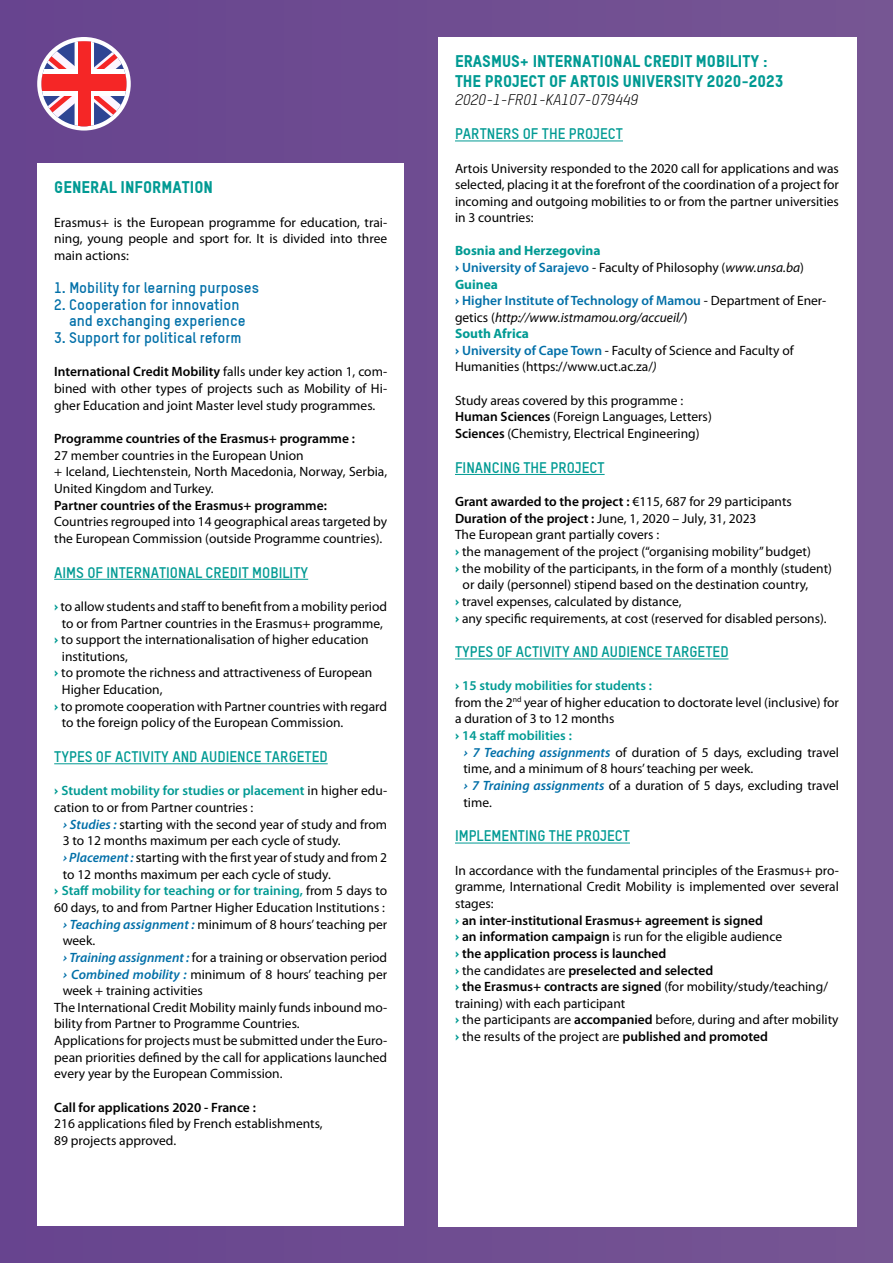
<style>
.page{position:relative;width:893px;height:1263px;background:#6e4c91}
.page>*{position:absolute;margin:0;border:0;box-sizing:border-box;transform-origin:0 0}
.t1{font:16.5px/19.8px "TSTAR Headline";color:#009a93}
.t2{font:700 15px "TSTAR";color:#009a93}
.t3{font:700 15px/16.6px "TSTAR";color:#006fa8}
.t4{font:italic 15px "TSTAR";color:#000}
.t5{font:13.5px/16.6px "Myriad Pro";color:#000}
.t6{font:600 13.5px "Myriad Pro";color:#000}
.t7{font:600 13.5px "Myriad Pro";color:#009a93}
.s1{font-weight:600}
.s2{font-family:"TSTAR Headline";color:#009a93}
.s3{font-weight:600;color:#009a93}
.s4{font-family:"TSTAR";font-weight:700;font-style:italic;color:#006fa8}
.s5{font-weight:600;font-style:italic;color:#006fa8}
.s6{font-family:"TSTAR Headline";font-weight:400}
.s7{font-weight:400;color:#000}
.s8{font-weight:700;color:#009a93}
.s9{font-family:"TSTAR Headline";color:#006fa8}
.s10{font-weight:600;color:#006fa8}
.s11{font-style:italic}
.s12{font-weight:400}
</style>
<div class="page">
<div style="left:37px;top:163px;width:367px;height:1063px;background:#fff"></div>
<hr style="left:54px;top:579px;width:254px;height:1px;background:#009a93">
<hr style="left:54px;top:763px;width:274px;height:1px;background:#009a93">
<svg style="left:37px;top:37px;width:94px;height:94px"></svg>
<svg style="left:41px;top:41px;width:85px;height:85px;background:#c289a2"></svg>
<div style="left:78px;top:41px;width:13px;height:85px;background:#f52626"></div>
<div style="left:438px;top:37px;width:418px;height:1189px;background:#fff"></div>
<hr style="left:455px;top:141px;width:168px;height:1px;background:#009a93">
<hr style="left:455px;top:474px;width:150px;height:1px;background:#009a93">
<hr style="left:455px;top:659px;width:273px;height:1px;background:#009a93">
<hr style="left:455px;top:843px;width:175px;height:1px;background:#009a93">
<p class="t1" style="left:54px;top:177px;width:160px">GENERAL INFORMATION</p>
<p class="t5" style="left:54px;top:213px;width:334px;text-align:justify">Erasmus+ is the European programme for education, trai&shy;ning, young people and sport for. It is divided into three main actions:</p>
<p class="t3" style="left:54px;top:279px;width:206px">1. Mobility for learning purposes</p>
<p class="t3" style="left:69px;top:296px;width:178px;text-indent:-15px">2. Cooperation for innovation and exchanging experience</p>
<p class="t3" style="left:54px;top:329px;width:189px">3. Support for political reform</p>
<p class="t5" style="left:54px;top:363px;width:334px;text-align:justify"><span class="s1">International Credit Mobility</span> falls under key action 1, com&shy;bined with other types of projects such as Mobility of Hi&shy;gher Education and joint Master level study programmes.</p>
<p class="t6" style="left:54px;top:430px;width:302px">Programme countries of the Erasmus+ programme :</p>
<p class="t5" style="left:54px;top:447px;width:334px">27 member countries in the European Union<br>+ Iceland, Liechtenstein, North Macedonia, Norway, Serbia,<br>United Kingdom and Turkey.</p>
<p class="t6" style="left:54px;top:496px;width:274px">Partner countries of the Erasmus+ programme:</p>
<p class="t5" style="left:54px;top:513px;width:334px">Countries regrouped into 14 geographical areas targeted by the European Commission (outside Programme countries).</p>
<p class="t2" style="left:54px;top:563px;width:256px">AIMS OF INTERNATIONAL CREDIT MOBILITY</p>
<p class="t5" style="left:54px;top:598px;width:334px"><span class="s2">›</span> to allow students and staff to benefit from a mobility period</p>
<p class="t5" style="left:62px;top:614px;width:322px">to or from Partner countries in the Erasmus+ programme,</p>
<p class="t5" style="left:54px;top:631px;width:316px"><span class="s2">›</span> to support the internationalisation of higher education</p>
<p class="t5" style="left:62px;top:648px;width:68px">institutions,</p>
<p class="t5" style="left:54px;top:664px;width:320px"><span class="s2">›</span> to promote the richness and attractiveness of European</p>
<p class="t5" style="left:62px;top:681px;width:102px">Higher Education,</p>
<p class="t5" style="left:54px;top:698px;width:334px"><span class="s2">›</span> to promote cooperation with Partner countries with regard</p>
<p class="t5" style="left:62px;top:714px;width:283px">to the foreign policy of the European Commission.</p>
<p class="t2" style="left:54px;top:747px;width:275px">TYPES OF ACTIVITY AND AUDIENCE TARGETED</p>
<p class="t5" style="left:54px;top:782px;width:334px"><span class="s2">›</span> <span class="s3">Student mobility for studies or placement</span> in higher edu&shy;cation to or from Partner countries :</p>
<p class="t5" style="left:63px;top:816px;width:326px"><span class="s4">›</span> <span class="s5">Studies :</span> starting with the second year of study and from</p>
<p class="t5" style="left:63px;top:832px;width:279px">3 to 12 months maximum per each cycle of study.</p>
<p class="t5" style="left:63px;top:849px;width:326px"><span class="s4">›</span> <span class="s5">Placement :</span> starting with the first year of study and from 2</p>
<p class="t5" style="left:63px;top:865px;width:270px">to 12 months maximum per each cycle of study.</p>
<p class="t7" style="left:54px;top:882px;width:334px"><span class="s6">›</span> Staff mobility for teaching or for training, <span class="s7">from 5 days to</span></p>
<p class="t5" style="left:54px;top:899px;width:332px">60 days, to and from Partner Higher Education Institutions :</p>
<p class="t5" style="left:63px;top:915px;width:326px"><span class="s4">›</span> <span class="s5">Teaching assignment :</span> minimum of 8 hours’ teaching per</p>
<p class="t5" style="left:63px;top:932px;width:34px">week.</p>
<p class="t5" style="left:63px;top:949px;width:326px"><span class="s4">›</span> <span class="s5">Training assignment :</span> for a training or observation period</p>
<p class="t5" style="left:63px;top:965px;width:326px"><span class="s4">›</span> <span class="s5">Combined mobility :</span> minimum of 8 hours’ teaching per</p>
<p class="t5" style="left:63px;top:982px;width:142px">week + training activities</p>
<p class="t5" style="left:54px;top:999px;width:334px">The International Credit Mobility mainly funds inbound mo-</p>
<p class="t5" style="left:54px;top:1015px;width:247px">bility from Partner to Programme Countries.</p>
<p class="t5" style="left:54px;top:1032px;width:334px">Applications for projects must be submitted under the Euro-</p>
<p class="t5" style="left:54px;top:1049px;width:334px">pean priorities defined by the call for applications launched</p>
<p class="t5" style="left:54px;top:1065px;width:230px">every year by the European Commission.</p>
<p class="t6" style="left:54px;top:1098px;width:203px">Call for applications 2020 - France :</p>
<p class="t5" style="left:54px;top:1115px;width:270px">216 applications filed by French establishments,<br>89 projects approved.</p>
<p class="t1" style="left:455px;top:51px;width:330px">ERASMUS+ INTERNATIONAL CREDIT MOBILITY :<br>THE PROJECT OF ARTOIS UNIVERSITY 2020-2023</p>
<p class="t4" style="left:455px;top:90px;width:184px">2020-1-FR01-KA107-079449</p>
<p class="t2" style="left:455px;top:124px;width:170px">PARTNERS OF THE PROJECT</p>
<p class="t5" style="left:455px;top:159px;width:385px;text-align:justify">Artois University responded to the 2020 call for applications and was selected, placing it at the forefront of the coordination of a project for incoming and outgoing mobilities to or from the partner universities in 3 countries:</p>
<p class="t5" style="left:455px;top:242px;width:373px"><span class="s8">Bosnia and Herzegovina<br></span><span class="s9">›</span> <span class="s10">University of Sarajevo</span> - Faculty of Philosophy (<span class="s11">www.unsa.ba</span>)<br><span class="s8">Guinea<br></span><span class="s9">›</span> <span class="s10">Higher Institute of Technology of Mamou</span> - Department of Ener&shy;getics (<span class="s11">http://www.istmamou.org/accueil/</span>)<br><span class="s8">South Africa<br></span><span class="s9">›</span> <span class="s10">University of Cape Town</span> - Faculty of Science and Faculty of Humanities (https://www.uct.ac.za/<span class="s11">)</span></p>
<p class="t5" style="left:455px;top:392px;width:258px">Study areas covered by this programme :<br><span class="s1">Human Sciences</span> (Foreign Languages, Letters)<br><span class="s1">Sciences</span> (Chemistry, Electrical Engineering)</p>
<p class="t2" style="left:455px;top:458px;width:151px">FINANCING THE PROJECT</p>
<p class="t6" style="left:455px;top:493px;width:338px">Grant awarded to the project : <span class="s12">€115, 687 for 29 participants</span></p>
<p class="t5" style="left:455px;top:510px;width:303px"><span class="s1">Duration of the project :</span> June, 1, 2020 – July, 31, 2023</p>
<p class="t5" style="left:455px;top:526px;width:206px">The European grant partially covers :</p>
<p class="t5" style="left:455px;top:543px;width:357px"><span class="s2">›</span> the management of the project (“organising mobility” budget)</p>
<p class="t5" style="left:455px;top:559px;width:378px"><span class="s2">›</span> the mobility of the participants, in the form of a monthly (student)</p>
<p class="t5" style="left:463px;top:576px;width:347px">or daily (personnel) stipend based on the destination country,</p>
<p class="t5" style="left:455px;top:593px;width:228px"><span class="s2">›</span> travel expenses, calculated by distance,</p>
<p class="t5" style="left:455px;top:609px;width:373px"><span class="s2">›</span> any specific requirements, at cost (reserved for disabled persons).</p>
<p class="t2" style="left:455px;top:642px;width:275px">TYPES OF ACTIVITY AND AUDIENCE TARGETED</p>
<p class="t5" style="left:455px;top:677px;width:385px"><span class="s2">›</span> <span class="s3">15 study mobilities for students :<br></span>from the 2<sup>nd</sup> year of higher education to doctorate level (inclusive) for a duration of 3 to 12 months<br><span class="s2">›</span> <span class="s3">14 staff mobilities :</span></p>
<p class="t5" style="left:463px;top:744px;width:377px"><span class="s4">›</span> <span class="s5">7 Teaching assignments</span> of duration of 5 days, excluding travel time, and a minimum of 8 hours’ teaching per week.<br><span class="s4">›</span> <span class="s5">7 Training assignments</span> of a duration of 5 days, excluding travel time.</p>
<p class="t2" style="left:455px;top:826px;width:177px">IMPLEMENTING THE PROJECT</p>
<p class="t5" style="left:455px;top:861px;width:385px">In accordance with the fundamental principles of the Erasmus+ pro&shy;gramme, International Credit Mobility is implemented over several stages:<br><span class="s2">›</span> <span class="s1">an inter-institutional Erasmus+ agreement is signed<br></span><span class="s2">›</span> <span class="s1">an information campaign</span> is run for the eligible audience<br><span class="s2">›</span> <span class="s1">the application process is launched<br></span><span class="s2">›</span> the candidates are <span class="s1">preselected and selected<br></span><span class="s2">›</span> <span class="s1">the Erasmus+ contracts are signed</span> (for mobility/study/teaching/ training) with each participant<br><span class="s2">›</span> the participants are <span class="s1">accompanied</span> before, during and after mobility <span class="s2">›</span> the results of the project are <span class="s1">published and promoted</span></p>
</div>
